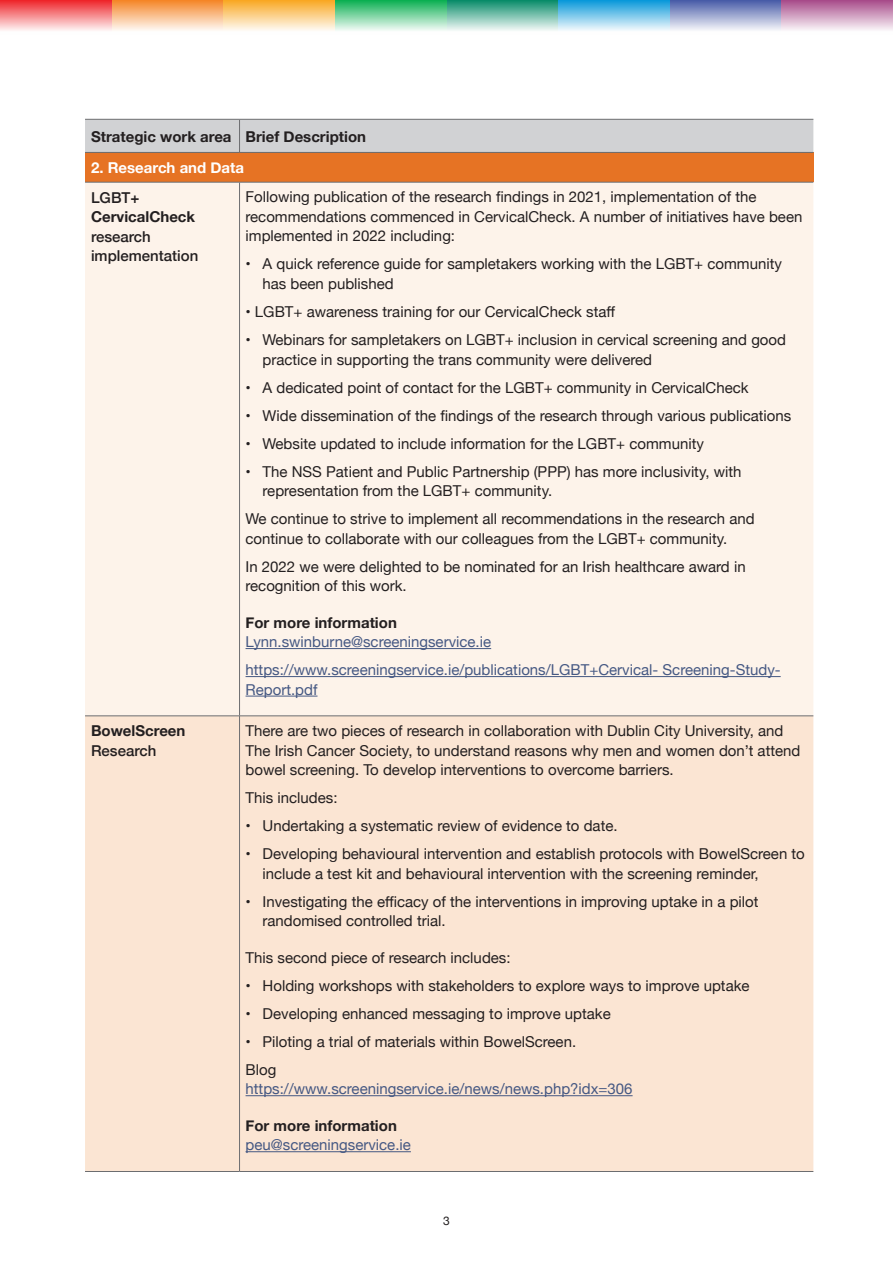
<style>
.page{position:relative;width:893px;height:1263px;background:#fff}
.page>*{position:absolute;margin:0;border:0;box-sizing:border-box;transform-origin:0 0}
.bullets{font:15px/19.5px "Helvetica Neue";color:#231f20}
.body_text{font:15px/19.5px "Helvetica Neue";color:#231f20}
.body_text-2{font:15px/19.5px "Helvetica Neue";color:#455883}
.body_text-3{font:700 15px/19.5px "Helvetica Neue";color:#231f20}
.body_text-4{font:500 15px/19.5px "Helvetica Neue";color:#231f20}
.body_text-5{font:700 15px "Helvetica Neue";color:#fff}
.t1{font:12px "Helvetica Neue";color:#231f20}
.s1{font-weight:700}
.s2{font-weight:700;color:#231f20}
.s3{font-weight:500}
</style>
<div class="page">
<svg style="left:670px;top:0;width:111px;height:30px;background:#9ba6cf"></svg>
<svg style="left:781px;top:0;width:112px;height:30px;background:#cf9dbf"></svg>
<svg style="left:558px;top:0;width:112px;height:31px;background:#7dc8eb"></svg>
<svg style="left:446px;top:0;width:112px;height:31px;background:#7dc2af"></svg>
<svg style="left:335px;top:0;width:111px;height:31px;background:#7ed4a3"></svg>
<svg style="left:223px;top:0;width:112px;height:31px;background:#fbd08a"></svg>
<svg style="left:112px;top:0;width:111px;height:31px;background:#f9bf8d"></svg>
<svg style="left:0;top:0;width:112px;height:31px;background:#f58b8e"></svg>
<div style="left:85px;top:120px;width:728px;height:32px;background:#d1d2d4"></div>
<div style="left:85px;top:152px;width:728px;height:30px;background:#e67324"></div>
<div style="left:85px;top:183px;width:728px;height:533px;background:#fdf3ea"></div>
<div style="left:85px;top:717px;width:728px;height:454px;background:#fbe5d3"></div>
<hr style="left:85px;top:119px;width:155px;height:1px;background:#6c6d70">
<hr style="left:240px;top:119px;width:573px;height:1px;background:#6c6d70">
<hr style="left:239px;top:120px;width:1px;height:32px;background:#6c6d70">
<hr style="left:85px;top:152px;width:155px;height:1px;background:#6c6d70">
<hr style="left:240px;top:152px;width:573px;height:1px;background:#6c6d70">
<hr style="left:85px;top:182px;width:155px;height:1px;background:#6c6d70">
<hr style="left:240px;top:182px;width:573px;height:1px;background:#6c6d70">
<hr style="left:239px;top:182px;width:1px;height:534px;background:#6c6d70">
<hr style="left:85px;top:716px;width:155px;height:1px;background:#6c6d70">
<hr style="left:240px;top:716px;width:573px;height:1px;background:#6c6d70">
<hr style="left:239px;top:716px;width:1px;height:455px;background:#6c6d70">
<hr style="left:85px;top:1171px;width:155px;height:1px;background:#6c6d70">
<hr style="left:240px;top:1171px;width:573px;height:1px;background:#6c6d70">
<hr style="left:246px;top:648px;width:245px;height:1px;background:#455883">
<hr style="left:246px;top:676px;width:535px;height:1px;background:#455883">
<hr style="left:246px;top:696px;width:71px;height:1px;background:#455883">
<hr style="left:246px;top:1095px;width:387px;height:1px;background:#455883">
<hr style="left:246px;top:1151px;width:165px;height:1px;background:#455883">
<p class="body_text-3" style="left:91px;top:128px;width:142px">Strategic work area</p>
<p class="body_text-3" style="left:246px;top:128px;width:122px">Brief Description</p>
<p class="body_text-5" style="left:91px;top:156px;width:155px">2. Research and Data</p>
<p class="body_text-4" style="left:91px;top:187px;width:109px">LGBT+<br><span class="s1">CervicalCheck </span>research implementation</p>
<p class="body_text" style="left:246px;top:188px;width:558px">Following publication of the research findings in 2021, implementation of the recommendations commenced in CervicalCheck. A number of initiatives have been implemented in 2022 including:</p>
<p class="bullets" style="left:263px;top:255px;width:521px;text-indent:-17px">• A quick reference guide for sampletakers working with the LGBT+ community has been published</p>
<p class="bullets" style="left:246px;top:303px;width:371px">• LGBT+ awareness training for our CervicalCheck staff</p>
<p class="bullets" style="left:263px;top:331px;width:525px;text-indent:-17px">• Webinars for sampletakers on LGBT+ inclusion in cervical screening and good practice in supporting the trans community were delivered</p>
<p class="bullets" style="left:246px;top:378px;width:505px">• A dedicated point of contact for the LGBT+ community in CervicalCheck</p>
<p class="bullets" style="left:246px;top:406px;width:547px">• Wide dissemination of the findings of the research through various publications</p>
<p class="bullets" style="left:246px;top:434px;width:460px">• Website updated to include information for the LGBT+ community</p>
<p class="bullets" style="left:263px;top:462px;width:480px;text-indent:-17px">• The NSS Patient and Public Partnership (PPP) has more inclusivity, with representation from the LGBT+ community.</p>
<p class="body_text" style="left:246px;top:510px;width:511px">We continue to strive to implement all recommendations in the research and continue to collaborate with our colleagues from the LGBT+ community.</p>
<p class="body_text" style="left:246px;top:557px;width:502px">In 2022 we were delighted to be nominated for an Irish healthcare award in recognition of this work.</p>
<p class="body_text-2" style="left:246px;top:613px;width:247px"><span class="s2">For more information<br></span>Lynn.swinburne@screeningservice.ie</p>
<p class="body_text-2" style="left:246px;top:661px;width:537px">https://www.screeningservice.ie/publications/LGBT+Cervical- Screening-Study-<br>Report.pdf</p>
<p class="body_text-3" style="left:91px;top:722px;width:96px">BowelScreen<br><span class="s3">Research</span></p>
<p class="body_text" style="left:246px;top:722px;width:556px">There are two pieces of research in collaboration with Dublin City University, and<br>The Irish Cancer Society, to understand reasons why men and women don’t attend bowel screening. To develop interventions to overcome barriers.</p>
<p class="body_text" style="left:246px;top:789px;width:93px">This includes:</p>
<p class="bullets" style="left:246px;top:817px;width:374px">• Undertaking a systematic review of evidence to date.</p>
<p class="bullets" style="left:263px;top:845px;width:544px;text-indent:-17px">• Developing behavioural intervention and establish protocols with BowelScreen to include a test kit and behavioural intervention with the screening reminder,</p>
<p class="bullets" style="left:263px;top:892px;width:497px;text-indent:-17px">• Investigating the efficacy of the interventions in improving uptake in a pilot randomised controlled trial.</p>
<p class="body_text" style="left:246px;top:948px;width:267px">This second piece of research includes:</p>
<p class="bullets" style="left:246px;top:976px;width:505px">• Holding workshops with stakeholders to explore ways to improve uptake</p>
<p class="bullets" style="left:246px;top:1004px;width:367px">• Developing enhanced messaging to improve uptake</p>
<p class="bullets" style="left:246px;top:1032px;width:332px">• Piloting a trial of materials within BowelScreen.</p>
<p class="body_text" style="left:246px;top:1060px;width:32px">Blog</p>
<p class="body_text-2" style="left:246px;top:1080px;width:389px">https://www.screeningservice.ie/news/news.php?idx=306</p>
<p class="body_text-2" style="left:246px;top:1116px;width:167px"><span class="s2">For more information </span>peu@screeningservice.ie</p>
<p class="t1" style="left:443px;top:1212px;width:8px">3</p>
</div>
